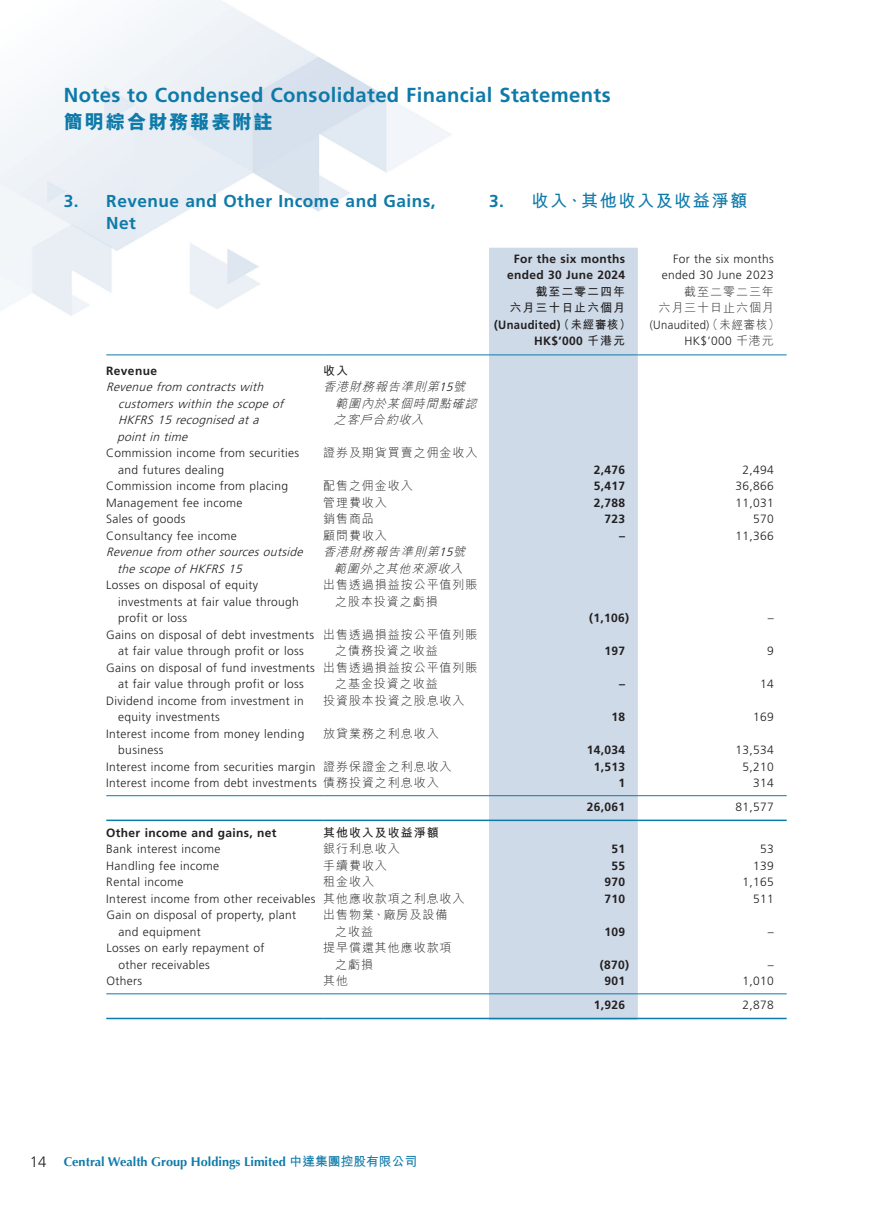
<style>
.page{position:relative;width:893px;height:1212px;background:#fff}
.page>*{position:absolute;margin:0;border:0;box-sizing:border-box;transform-origin:0 0}
.t1{font:700 20.25px "Frutiger LT Std";letter-spacing:.02em;color:#0e7aa9}
.t2{font:800 19.5px "M Hei HK";letter-spacing:.08em;color:#0e7aa9}
.t3{font:700 17.25px "Frutiger LT Std";letter-spacing:.03em;color:#0e7aa9}
.t4{font:700 17.25px "M Hei HK";letter-spacing:.08em;color:#0e7aa9}
.t5{font:700 12.75px "Optima";color:#0e7aa9}
.t6{font:300 12px/16.5px "Frutiger LT Std";letter-spacing:.03em;color:#231f20}
.t7{font:300 12px/16.5px "M Hei HK";letter-spacing:.08em;color:#231f20}
.t8{font:700 12px/16.5px "Frutiger LT Std";letter-spacing:.03em;color:#231f20;text-align:center}
.t9{font:italic 300 12px/16.5px "Frutiger LT Std";color:#231f20}
.t10{font:italic 300 12px/16.5px "M Hei HK";color:#231f20}
.t11{font:700 12px/16.5px "M Hei HK";letter-spacing:.08em;color:#231f20;text-align:right}
.t12{font:700 12px "Frutiger LT Std";letter-spacing:.03em;color:#231f20;scale:.94 1}
.t13{font:300 12px "Frutiger LT Std";letter-spacing:.03em;color:#231f20;scale:.94 1}
.s1{font-family:"Frutiger LT Std"}
.s2{font-family:"M Hei HK"}
.s3{font-family:"Frutiger LT Std";font-weight:300;font-size:15px;color:#231f20}
</style>
<div class="page">
<img style="left:0;top:0;width:787px;height:1020px">
<div style="left:489px;top:248px;width:149px;height:772px;background:#cedae8"></div>
<hr style="left:106px;top:354px;width:217px;height:1px;background:#0e7aa9">
<hr style="left:323px;top:354px;width:166px;height:1px;background:#0e7aa9">
<hr style="left:489px;top:354px;width:149px;height:1px;background:#0e7aa9">
<hr style="left:638px;top:354px;width:149px;height:1px;background:#0e7aa9">
<hr style="left:106px;top:795px;width:217px;height:1px;background:#0e7aa9">
<hr style="left:323px;top:795px;width:166px;height:1px;background:#0e7aa9">
<hr style="left:489px;top:795px;width:149px;height:1px;background:#0e7aa9">
<hr style="left:638px;top:795px;width:149px;height:1px;background:#0e7aa9">
<hr style="left:106px;top:819px;width:217px;height:2px;background:#0e7aa9">
<hr style="left:323px;top:819px;width:166px;height:2px;background:#0e7aa9">
<hr style="left:489px;top:819px;width:149px;height:2px;background:#0e7aa9">
<hr style="left:638px;top:819px;width:149px;height:2px;background:#0e7aa9">
<hr style="left:106px;top:993px;width:217px;height:1px;background:#0e7aa9">
<hr style="left:323px;top:993px;width:166px;height:1px;background:#0e7aa9">
<hr style="left:489px;top:993px;width:149px;height:1px;background:#0e7aa9">
<hr style="left:638px;top:993px;width:149px;height:1px;background:#0e7aa9">
<hr style="left:106px;top:1018px;width:217px;height:1px;background:#0e7aa9">
<hr style="left:323px;top:1018px;width:166px;height:1px;background:#0e7aa9">
<hr style="left:489px;top:1018px;width:149px;height:1px;background:#0e7aa9">
<hr style="left:638px;top:1018px;width:149px;height:1px;background:#0e7aa9">
<h1 class="t1" style="left:64px;top:83px;width:548px">Notes to Condensed Consolidated Financial Statements</h1>
<h2 class="t2" style="left:64px;top:112px;width:211px">簡明綜合財務報表附註</h2>
<h3 class="t3" style="left:64px;top:191px;width:373px">3. Revenue and Other Income and Gains,</h3>
<h3 class="t4" style="left:489px;top:188px;width:260px"><span class="s1">3.</span> 收入、其他收入及收益淨額</h3>
<h3 class="t3" style="left:106px;top:212px;width:31px">Net</h3>
<p class="t8" style="left:507px;top:250px;width:120px">For the six months ended 30 June 2024</p>
<p class="t11" style="left:510px;top:282px;width:117px">截至二零二四年<br>六月三十日止六個月</p>
<p class="t6" style="left:662px;top:250px;width:114px;text-align:right">For the six months ended 30 June 2023</p>
<p class="t7" style="left:658px;top:283px;width:117px;text-align:right">截至二零二三年<br>六月三十日止六個月</p>
<p class="t8" style="left:106px;top:362px;width:52px">Revenue</p>
<p class="t11" style="left:323px;top:361px;width:26px">收入</p>
<p class="t9" style="left:117px;top:379px;width:171px;text-indent:-11px">Revenue from contractswith customerswithin the scope of<br>HKFRS 15 recognised ata pointin time</p>
<p class="t10" style="left:334px;top:378px;width:147px;text-indent:-11px">香港財務報告準則第<span class="s1">15</span>號範圍內於某個時間點確認之客戶合約收入</p>
<p class="t6" style="left:118px;top:445px;width:182px;text-indent:-12px">Commission income from securities and futures dealing</p>
<p class="t7" style="left:323px;top:444px;width:156px">證券及期貨買賣之佣金收入</p>
<p class="t12" style="left:494px;top:317px;width:147px">(Unaudited)<span class="s2">（未經審核）</span></p>
<p class="t13" style="left:650px;top:318px;width:139px">(Unaudited)<span class="s2">（未經審核）</span></p>
<p class="t8" style="left:534px;top:333px;width:92px">HK$’000 <span class="s2">千港元</span></p>
<p class="t6" style="left:684px;top:333px;width:91px">HK$’000 <span class="s2">千港元</span></p>
<p class="t8" style="left:594px;top:461px;width:33px">2,476</p>
<p class="t6" style="left:743px;top:461px;width:33px">2,494</p>
<p class="t6" style="left:106px;top:478px;width:183px">Commission income from placing</p>
<p class="t7" style="left:323px;top:477px;width:91px">配售之佣金收入</p>
<p class="t8" style="left:594px;top:478px;width:33px">5,417</p>
<p class="t6" style="left:735px;top:478px;width:40px">36,866</p>
<p class="t6" style="left:106px;top:494px;width:138px">Management fee income</p>
<p class="t7" style="left:323px;top:494px;width:65px">管理費收入</p>
<p class="t8" style="left:594px;top:494px;width:33px">2,788</p>
<p class="t6" style="left:735px;top:494px;width:40px">11,031</p>
<p class="t6" style="left:106px;top:511px;width:81px">Sales of goods</p>
<p class="t7" style="left:323px;top:510px;width:52px">銷售商品</p>
<p class="t8" style="left:604px;top:511px;width:22px">723</p>
<p class="t6" style="left:753px;top:511px;width:22px">570</p>
<p class="t6" style="left:106px;top:527px;width:132px">Consultancy fee income</p>
<p class="t7" style="left:323px;top:527px;width:65px">顧問費收入</p>
<p class="t8" style="left:619px;top:527px;width:7px">–</p>
<p class="t6" style="left:736px;top:527px;width:40px">11,366</p>
<p class="t9" style="left:117px;top:544px;width:190px;text-indent:-11px">Revenue from othersourcesoutside the scope ofHKFRS 15</p>
<p class="t10" style="left:323px;top:543px;width:147px;text-align:right">香港財務報告準則第<span class="s1">15</span>號範圍外之其他來源收入</p>
<p class="t6" style="left:118px;top:577px;width:182px;text-indent:-12px">Losses on disposal of equity investments at fair value through profit or loss</p>
<p class="t7" style="left:335px;top:576px;width:144px;text-indent:-12px">出售透過損益按公平值列賬之股本投資之虧損</p>
<p class="t8" style="left:589px;top:610px;width:42px">(1,106)</p>
<p class="t6" style="left:768px;top:610px;width:7px">–</p>
<p class="t6" style="left:106px;top:626px;width:209px;text-align:center">Gains on disposal of debt investments at fair value through profit or loss</p>
<p class="t7" style="left:335px;top:626px;width:144px;text-indent:-12px">出售透過損益按公平值列賬之債務投資之收益</p>
<p class="t6" style="left:106px;top:659px;width:210px;text-align:center">Gains on disposal of fund investments at fair value through profit or loss</p>
<p class="t7" style="left:335px;top:659px;width:144px;text-indent:-12px">出售透過損益按公平值列賬之基金投資之收益</p>
<p class="t6" style="left:118px;top:692px;width:187px;text-indent:-12px">Dividend income from investment in equity investments</p>
<p class="t7" style="left:323px;top:692px;width:143px">投資股本投資之股息收入</p>
<p class="t6" style="left:118px;top:725px;width:188px;text-indent:-12px">Interest income from money lending business</p>
<p class="t7" style="left:323px;top:725px;width:117px">放貸業務之利息收入</p>
<p class="t8" style="left:604px;top:643px;width:22px">197</p>
<p class="t6" style="left:767px;top:643px;width:8px">9</p>
<p class="t8" style="left:619px;top:676px;width:7px">–</p>
<p class="t6" style="left:760px;top:676px;width:15px">14</p>
<p class="t8" style="left:611px;top:709px;width:15px">18</p>
<p class="t6" style="left:753px;top:709px;width:22px">169</p>
<p class="t8" style="left:587px;top:742px;width:40px">14,034</p>
<p class="t6" style="left:736px;top:742px;width:40px">13,534</p>
<p class="t6" style="left:106px;top:758px;width:347px">Interest income from securities margin <span class="s2">證券保證金之利息收入</span></p>
<p class="t8" style="left:594px;top:758px;width:33px">1,513</p>
<p class="t6" style="left:743px;top:758px;width:33px">5,210</p>
<p class="t6" style="left:106px;top:775px;width:334px">Interest income from debt investments <span class="s2">債務投資之利息收入</span></p>
<p class="t8" style="left:618px;top:775px;width:8px">1</p>
<p class="t6" style="left:753px;top:775px;width:22px">314</p>
<p class="t8" style="left:587px;top:799px;width:40px">26,061</p>
<p class="t6" style="left:735px;top:799px;width:40px">81,577</p>
<p class="t8" style="left:106px;top:824px;width:172px">Other income and gains, net</p>
<p class="t11" style="left:323px;top:823px;width:117px">其他收入及收益淨額</p>
<p class="t6" style="left:106px;top:841px;width:116px">Bank interest income</p>
<p class="t7" style="left:323px;top:840px;width:78px">銀行利息收入</p>
<p class="t8" style="left:611px;top:841px;width:15px">51</p>
<p class="t6" style="left:760px;top:841px;width:15px">53</p>
<p class="t6" style="left:106px;top:858px;width:114px">Handling fee income</p>
<p class="t7" style="left:323px;top:857px;width:65px">手續費收入</p>
<p class="t8" style="left:611px;top:857px;width:15px">55</p>
<p class="t6" style="left:753px;top:858px;width:22px">139</p>
<p class="t6" style="left:106px;top:874px;width:79px">Rental income</p>
<p class="t7" style="left:323px;top:873px;width:52px">租金收入</p>
<p class="t8" style="left:604px;top:874px;width:22px">970</p>
<p class="t6" style="left:743px;top:874px;width:33px">1,165</p>
<p class="t6" style="left:106px;top:891px;width:360px">Interest income from other receivables <span class="s2">其他應收款項之利息收入</span></p>
<p class="t8" style="left:604px;top:890px;width:22px">710</p>
<p class="t6" style="left:753px;top:891px;width:22px">511</p>
<p class="t6" style="left:118px;top:907px;width:179px;text-indent:-12px">Gain on disposal of property, plant and equipment</p>
<p class="t7" style="left:335px;top:906px;width:114px;text-indent:-12px">出售物業、廠房及設備之收益</p>
<p class="t8" style="left:604px;top:923px;width:22px">109</p>
<p class="t6" style="left:768px;top:924px;width:7px">–</p>
<p class="t6" style="left:118px;top:940px;width:148px;text-indent:-12px">Losses on early repayment of other receivables</p>
<p class="t7" style="left:335px;top:939px;width:118px;text-indent:-12px">提早償還其他應收款項之虧損</p>
<p class="t8" style="left:600px;top:956px;width:31px">(870)</p>
<p class="t6" style="left:768px;top:957px;width:7px">–</p>
<p class="t6" style="left:106px;top:973px;width:37px">Others</p>
<p class="t7" style="left:323px;top:972px;width:26px">其他</p>
<p class="t8" style="left:604px;top:973px;width:22px">901</p>
<p class="t6" style="left:743px;top:973px;width:33px">1,010</p>
<p class="t8" style="left:594px;top:997px;width:33px">1,926</p>
<p class="t6" style="left:743px;top:997px;width:33px">2,878</p>
<p class="t5" style="left:30px;top:1154px;width:389px"><span class="s3">14</span> Central Wealth Group Holdings Limited <span class="s2">中達集團控股有限公司</span></p>
</div>
